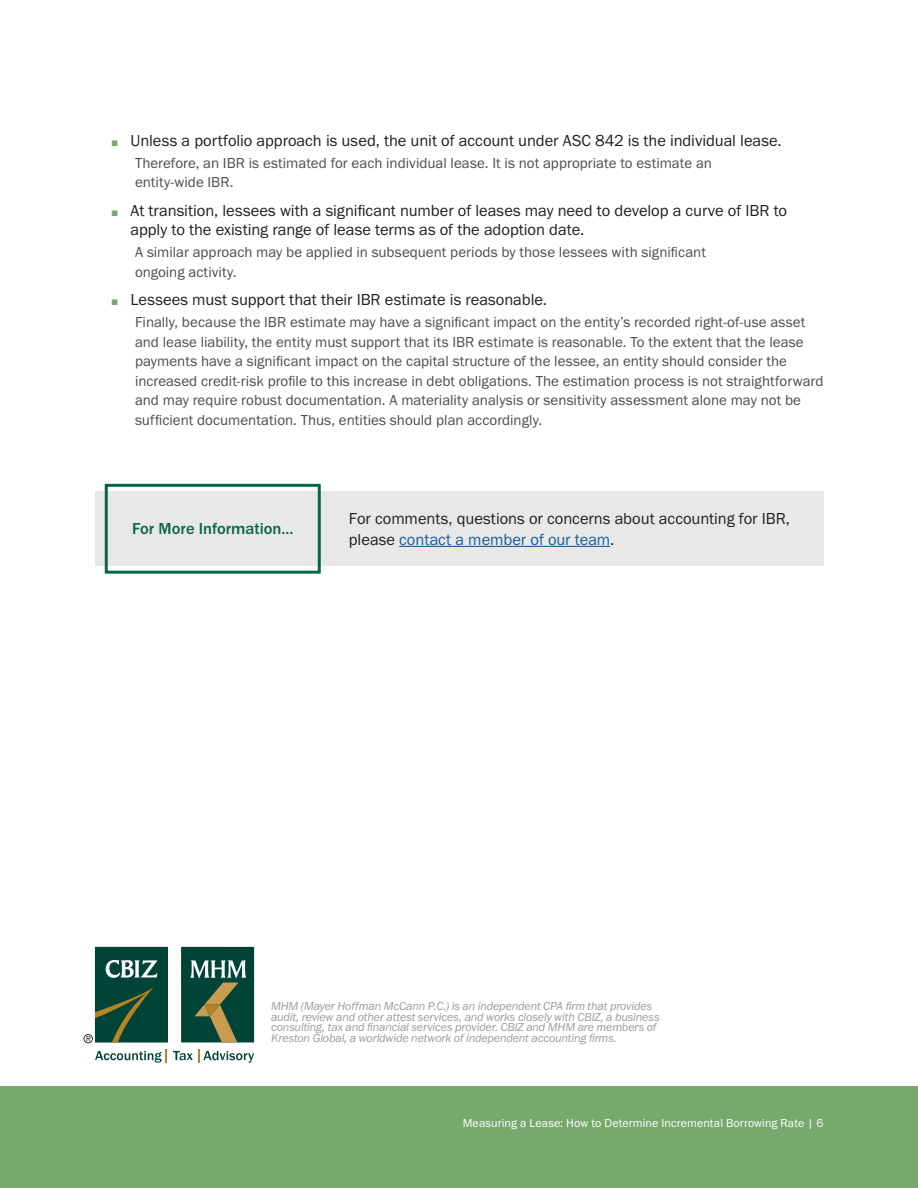
<style>
.page{position:relative;width:918px;height:1188px;background:#fff}
.page>*{position:absolute;margin:0;border:0;box-sizing:border-box;transform-origin:0 0}
.Body_Copy{font:16.5px/21px "Franklin Gothic URW Boo";color:#231f20}
.Body_Copy-2{font:500 16.5px "Franklin Gothic URW";color:#096547}
.After_Bullet_Text{font:15px/19.5px "Franklin Gothic URW Boo";color:#4b4c4d}
.t1{font:12px/10.5px "Franklin Gothic URW Boo Ita";letter-spacing:-.01em;color:#999a9b}
.t2{font:12px "Franklin Gothic URW Boo";letter-spacing:.01em;color:#fff}
.s1{font-family:"Arial";font-size:12px;color:#77a96d}
.s2{color:#175d9e}
</style>
<div class="page">
<div style="left:0;top:1086px;width:918px;height:102px;background:#77a96d"></div>
<div style="left:95px;top:491px;width:729px;height:75px;background:#e8e9e7"></div>
<hr style="left:399px;top:546px;width:211px;height:1px;background:#175d9e">
<div style="left:105px;top:484px;width:216px;height:90px;border:3px solid #096547"></div>
<div style="left:95px;top:947px;width:73px;height:96px;background:#004438"></div>
<svg style="left:106px;top:960px;width:52px;height:18px"></svg>
<svg style="left:84px;top:987px;width:70px;height:56px"></svg>
<div style="left:181px;top:947px;width:73px;height:95px;background:#004438"></div>
<svg style="left:190px;top:960px;width:56px;height:82px"></svg>
<svg style="left:95px;top:1049px;width:72px;height:14px"></svg>
<svg style="left:173px;top:1049px;width:81px;height:14px"></svg>
<p class="Body_Copy" style="left:111px;top:130px;width:672px"><span class="s1">■</span> Unless a portfolio approach is used, the unit of account under ASC 842 is the individual lease.</p>
<p class="After_Bullet_Text" style="left:135px;top:153px;width:578px">Therefore, an IBR is estimated for each individual lease. It is not appropriate to estimate an entity-wide IBR.</p>
<p class="Body_Copy" style="left:130px;top:200px;width:658px;line-height:19.5px;text-indent:-20px"><span class="s1">■</span> At transition, lessees with a significant number of leases may need to develop a curve of IBR to apply to the existing range of lease terms as of the adoption date.</p>
<p class="After_Bullet_Text" style="left:135px;top:242px;width:573px">A similar approach may be applied in subsequent periods by those lessees with significant ongoing activity.</p>
<p class="Body_Copy" style="left:111px;top:289px;width:438px"><span class="s1">■</span> Lessees must support that their IBR estimate is reasonable.</p>
<p class="After_Bullet_Text" style="left:135px;top:312px;width:690px">Finally, because the IBR estimate may have a significant impact on the entity’s recorded right-of-use asset and lease liability, the entity must support that its IBR estimate is reasonable. To the extent that the lease payments have a significant impact on the capital structure of the lessee, an entity should consider the increased credit-risk profile to this increase in debt obligations. The estimation process is not straightforward and may require robust documentation. A materiality analysis or sensitivity assessment alone may not be sufficient documentation. Thus, entities should plan accordingly.</p>
<p class="Body_Copy-2" style="left:132px;top:519px;width:163px">For More Information...</p>
<p class="Body_Copy" style="left:349px;top:507px;width:443px">For comments, questions or concerns about accounting for IBR, please <span class="s2">contact a member of our team</span>.</p>
<p class="t1" style="left:271px;top:1001px;width:390px">MHM (Mayer Hoffman McCann P.C.) is an independent CPA firm that provides audit, review and other attest services, and works closely with CBIZ, a business consulting, tax and financial services provider. CBIZ and MHM are members of Kreston Global, a worldwide network of independent accounting firms.</p>
<p class="t2" style="left:463px;top:1115px;width:362px">Measuring a Lease: How to Determine Incremental Borrowing Rate | 6</p>
</div>
